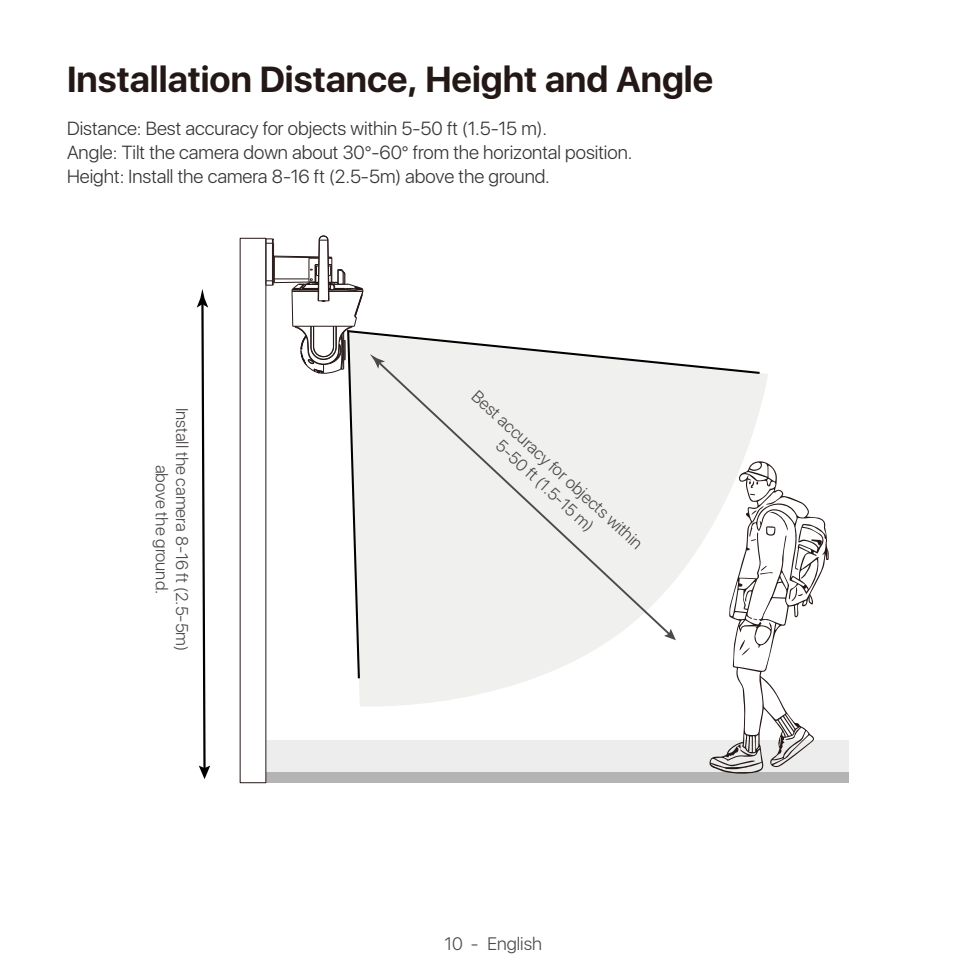
<style>
.page{position:relative;width:978px;height:978px;background:#fff}
.page>*{position:absolute;margin:0;border:0;box-sizing:border-box;transform-origin:0 0}
.t1{font:700 36px "SFUI Display";color:#231815}
.t2{font:300 18.9px/24px "SFUI Display";color:#323333}
.t3{font:300 18px "SFUI Display";color:#4c4948}
.t4{font:300 16.8px/20.4px "SFUI Display";color:#4c4948;text-align:center}
</style>
<div class="page">
<div style="left:240px;top:740px;width:608px;height:43px;background:#eeedee"></div>
<svg style="left:357px;top:373px;width:411px;height:334px"></svg>
<svg style="left:197px;top:289px;width:13px;height:490px"></svg>
<svg style="left:348px;top:331px;width:412px;height:347px;fill:#f0f0ef"></svg>
<div style="left:266px;top:773px;width:582px;height:10px;background:#b4b4b5"></div>
<div style="left:240px;top:238px;width:26px;height:545px;background:#fff"></div>
<svg style="left:709px;top:461px;width:120px;height:313px"></svg>
<hr style="left:272px;top:243px;width:1px;height:38px;background:#231815">
<hr style="left:274px;top:278px;width:35px;height:1px;background:#231815">
<hr style="left:274px;top:256px;width:45px;height:2px;background:#231815">
<hr style="left:274px;top:282px;width:35px;height:1px;background:#231815">
<hr style="left:273px;top:243px;width:1px;height:38px;background:#231815">
<hr style="left:265px;top:243px;width:1px;height:38px;background:#231815">
<svg style="left:265px;top:238px;width:9px;height:6px"></svg>
<svg style="left:265px;top:255px;width:10px;height:31px"></svg>
<svg style="left:291px;top:235px;width:73px;height:139px"></svg>
<h1 class="t1" style="left:67px;top:58px;width:648px">Installation Distance, Height and Angle</h1>
<p class="t2" style="left:67px;top:117px;width:567px">Distance: Best accuracy for objects within 5-50 ft (1.5-15 m).<br>Angle: Tilt the camera down about 30°-60° from the horizontal position.<br>Height: Install the camera 8-16 ft (2.5-5m) above the ground.</p>
<p class="t4" style="left:191px;top:408px;width:245px;rotate:90deg">Install the camera 8-16 ft (2.5-5m) above the ground.</p>
<p class="t4" style="left:481px;top:386px;width:226px;rotate:43deg">Best accuracy for objects within<br>5-50 ft (1.5-15 m)</p>
<p class="t3" style="left:444px;top:932px;width:99px">10 - English</p>
</div>
